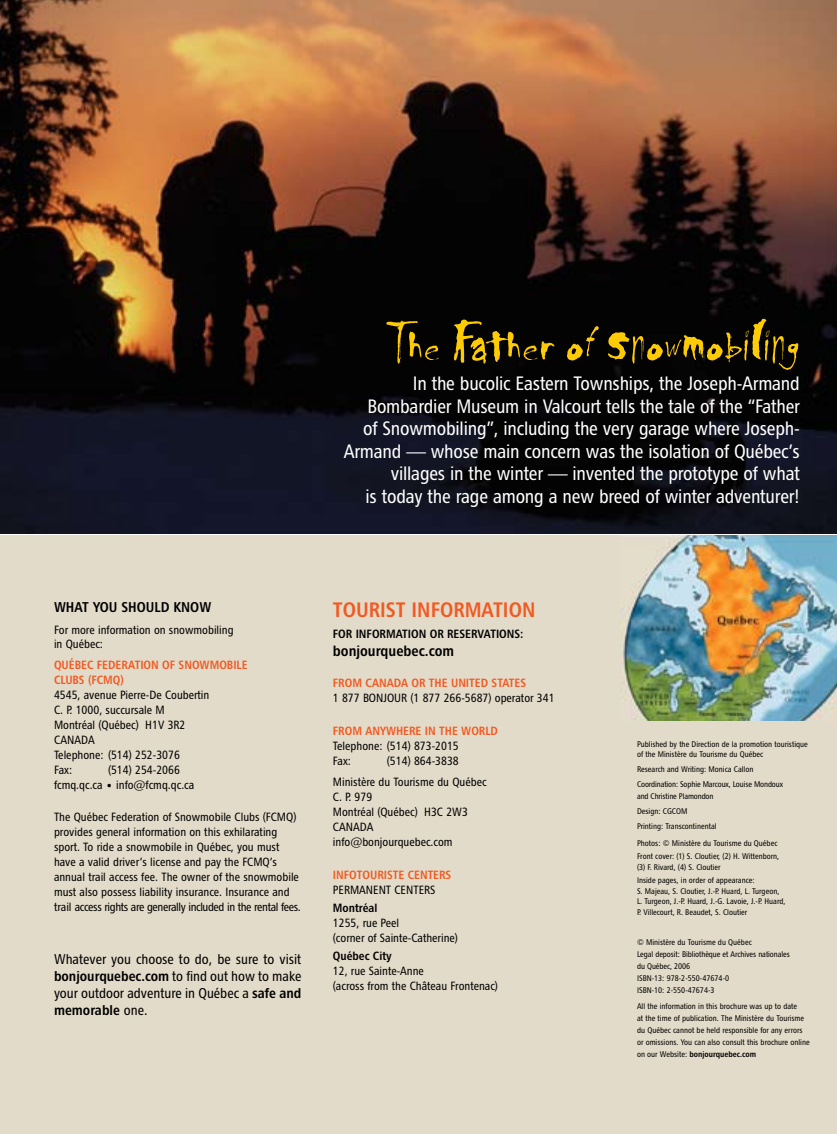
<style>
.page{position:relative;width:837px;height:1134px;background:#fff}
.page>*{position:absolute;margin:0;border:0;box-sizing:border-box;transform-origin:0 0}
.t1{font:52.5px "Doodlebug";color:#ffcb05}
.t2{font:21px "Chaloult Cond Demi Gras";color:#f15a22}
.t3{font:19.5px/22.5px "Chaloult Cond";letter-spacing:-.01em;color:#fff;text-align:right}
.t4{font:15px "Chaloult Cond Demi Gras";color:#000}
.t5{font:14.25px/17.2px "Chaloult Cond";color:#000;text-align:justify}
.t6{font:14.25px "Chaloult Cond Demi Gras";color:#000}
.t7{font:12px/15px "Chaloult Cond";color:#000}
.t8{font:12px/15px "Chaloult Cond Demi Gras";color:#f15a22}
.t9{font:12px "Chaloult Cond Demi Gras";color:#000}
.t10{font:8.25px/12px "Chaloult Cond";color:#000}
.t11{font:8.25px "Chaloult Cond Demi Gras";color:#000}
.s1{font-family:"Chaloult Cond Demi Gras"}
.s2{font-family:"Chaloult Cond"}
</style>
<div class="page">
<div style="left:0;top:535px;width:837px;height:599px;background:#e3dbc9"></div>
<img style="left:0;top:0;width:837px;height:533px">
<img style="left:621px;top:535px;width:216px;height:185px">
<h1 class="t1" style="left:389px;top:306px;width:413px">The Father of Snowmobiling</h1>
<p class="t3" style="left:344px;top:372px;width:458px">In the bucolic Eastern Townships, the Joseph-Armand Bombardier Museum in Valcourt tells the tale of the “Father<br>of Snowmobiling”, including the very garage where Joseph-Armand — whose main concern was the isolation of Québec’s villages in the winter — invented the prototype of what<br>is today the rage among a new breed of winter adventurer!</p>
<h3 class="t6" style="left:54px;top:598px;width:158px">WHAT YOU SHOULD KNOW</h3>
<h3 class="t7" style="left:54px;top:623px;width:181px;line-height:13.5px">For more information on snowmobiling in Québec:</h3>
<h3 class="t8" style="left:54px;top:657px;width:195px">QUÉBEC FEDERATION OF SNOWMOBILE<br>CLUBS (FCMQ)</h3>
<h3 class="t7" style="left:54px;top:687px;width:157px">4545, avenue Pierre-De Coubertin<br>C. P. 1000, succursale M<br>Montréal (Québec) H1V 3R2<br>CANADA<br>Telephone: (514) 252-3076<br>Fax:</h3>
<h3 class="t7" style="left:54px;top:762px;width:142px;text-indent:54px">(514) 254-2066 fcmq.qc.ca • info@fcmq.qc.ca</h3>
<p class="t7" style="left:54px;top:809px;width:248px">The Québec Federation of Snowmobile Clubs (FCMQ) provides general information on this exhilarating sport. To ride a snowmobile in Québec, you must have a valid driver’s license and pay the FCMQ’s annual trail access fee. The owner of the snowmobile must also possess liability insurance. Insurance and trail access rights are generally included in the rental fees.</p>
<h3 class="t5" style="left:54px;top:950px;width:249px">Whatever you choose to do, be sure to visit <span class="s1">BONJOURQUEBEC.COM</span> to find out how to make your outdoor adventure in Québec a <span class="s1">SAFE AND</span></h3>
<h3 class="t6" style="left:54px;top:1001px;width:95px">MEMORABLE <span class="s2">one.</span></h3>
<h2 class="t2" style="left:333px;top:597px;width:201px">TOURIST INFORMATION</h2>
<h3 class="t9" style="left:333px;top:627px;width:192px">FOR INFORMATION OR RESERVATIONS :</h3>
<h3 class="t4" style="left:333px;top:642px;width:123px">BONJOURQUEBEC.COM</h3>
<h3 class="t8" style="left:333px;top:675px;width:194px">FROM CANADA OR THE UNITED STATES</h3>
<h3 class="t7" style="left:333px;top:691px;width:223px">1 877 BONJOUR (1 877 266-5687) operator 341</h3>
<h3 class="t8" style="left:333px;top:723px;width:167px">FROM ANYWHERE IN THE WORLD</h3>
<h3 class="t7" style="left:333px;top:739px;width:127px">Telephone: (514) 873-2015<br>Fax:</h3>
<h3 class="t7" style="left:333px;top:751px;width:155px;line-height:21px;text-indent:54px">(514) 864-3838<br>Ministère du Tourisme du Québec</h3>
<h3 class="t7" style="left:333px;top:790px;width:137px">C. P. 979<br>Montréal (Québec) H3C 2W3<br>CANADA info@bonjourquebec.com</h3>
<h3 class="t8" style="left:333px;top:867px;width:119px">INFOTOURISTE CENTERS</h3>
<h3 class="t7" style="left:333px;top:883px;width:14px">Permanent</h3>
<h3 class="t7" style="left:395px;top:883px;width:7px">centers</h3>
<h3 class="t9" style="left:333px;top:901px;width:46px">MONTRÉAL</h3>
<h3 class="t7" style="left:333px;top:916px;width:127px">1255, rue Peel<br>(corner of Sainte-Catherine)</h3>
<h3 class="t9" style="left:333px;top:949px;width:60px">QUÉBEC CITY</h3>
<h3 class="t7" style="left:333px;top:964px;width:167px">12, rue Sainte-Anne<br>(across from the Château Frontenac)</h3>
<p class="t10" style="left:637px;top:738px;width:172px;line-height:10.5px">Published by the Direction de la promotion touristique of the Ministère du Tourisme du Québec</p>
<p class="t10" style="left:637px;top:762px;width:148px;line-height:15px">Research and Writing: Monica Callon<br>Coordination: Sophie Marcoux, Louise Mondoux</p>
<p class="t10" style="left:637px;top:789px;width:81px;line-height:15px">and Christine Plamondon<br>Design: CGCOM<br>Printing: Transcontinental</p>
<p class="t10" style="left:637px;top:836px;width:144px;line-height:13.5px">Photos: © Ministère du Tourisme du Québec<br>Front cover: (1) S. Cloutier, (2) H. Wittenborn,</p>
<p class="t10" style="left:637px;top:860px;width:119px;line-height:13.5px">(3) F. Rivard, (4) S. Cloutier<br>Inside pages, in order of appearance:</p>
<p class="t10" style="left:637px;top:886px;width:150px;line-height:10.5px">S. Majeau, S. Cloutier, J.-P. Huard, L. Turgeon,<br>L. Turgeon, J.-P. Huard, J.-G. Lavoie, J.-P. Huard,<br>P. Villecourt, R. Beaudet, S. Cloutier</p>
<p class="t10" style="left:637px;top:936px;width:154px">© Ministère du Tourisme du Québec<br>Legal deposit: Bibliothèque et Archives nationales du Québec, 2006<br>ISBN-13: 978-2-550-47674-0<br>ISBN-10: 2-550-47674-3</p>
<p class="t10" style="left:637px;top:1000px;width:174px">All the information in this brochure was up to date<br>at the time of publication. The Ministère du Tourisme du Québec cannot be held responsible for any errors or omissions. You can also consult this brochure online</p>
<p class="t11" style="left:637px;top:1049px;width:121px"><span class="s2">on our Website:</span> BONJOURQUEBEC.COM</p>
</div>
